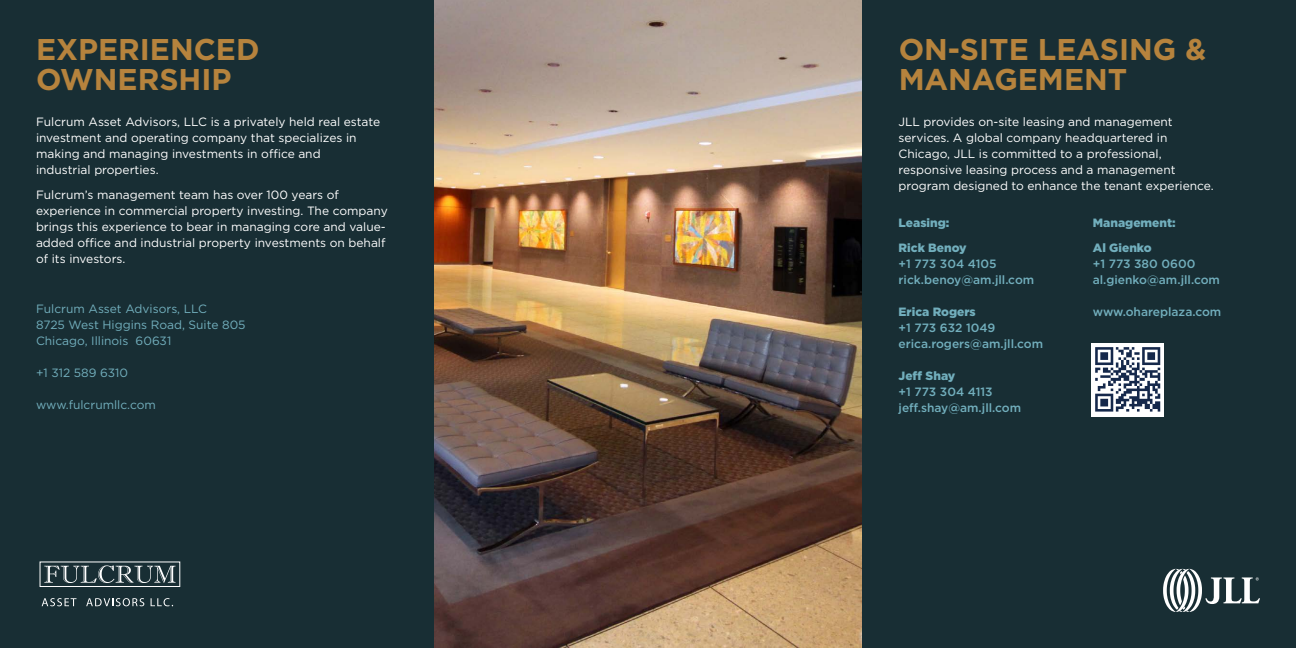
<style>
.page{position:relative;width:1296px;height:648px;background:#fff}
.page>*{position:absolute;margin:0;border:0;box-sizing:border-box;transform-origin:0 0}
.t1{font:700 30px/30px "Gotham";color:#b6833d}
.t2{font:12px/16px "Gotham";color:#fff}
.t3{font:500 12px/16px "Gotham";color:#72afbd}
.t4{font:12px/16px "Gotham";color:#72afbd}
.t5{font:900 12px/25px "Gotham";color:#72afbd}
</style>
<div class="page">
<img style="left:433px;top:0;width:430px;height:648px">
<div style="left:0;top:0;width:433px;height:648px;background:#182e34"></div>
<div style="left:40px;top:562px;width:140px;height:25px;border:1px solid #fff"></div>
<svg style="left:42px;top:598px;width:34px;height:8px"></svg>
<svg style="left:86px;top:598px;width:58px;height:8px"></svg>
<svg style="left:151px;top:598px;width:22px;height:8px"></svg>
<svg style="left:44px;top:565px;width:132px;height:18px"></svg>
<div style="left:863px;top:0;width:433px;height:648px;background:#182e34"></div>
<svg style="left:1163px;top:569px;width:97px;height:43px"></svg>
<img style="left:1092px;top:344px;width:71px;height:73px">
<h1 class="t1" style="left:36px;top:34px;width:225px">EXPERIENCED<br>OWNERSHIP</h1>
<p class="t2" style="left:36px;top:113px;width:346px">Fulcrum Asset Advisors, LLC is a privately held real estate investment and operating company that specializes in making and managing investments in office and<br>industrial properties.</p>
<p class="t2" style="left:36px;top:186px;width:353px">Fulcrum’s management team has over 100 years of experience in commercial property investing. The company brings this experience to bear in managing core and value&shy;added office and industrial property investments on behalf of its investors.</p>
<p class="t4" style="left:36px;top:300px;width:211px">Fulcrum Asset Advisors, LLC<br>8725 West Higgins Road, Suite 805<br>Chicago, Illinois 60631</p>
<p class="t4" style="left:36px;top:364px;width:93px">+1 312 589 6310</p>
<p class="t4" style="left:36px;top:396px;width:121px">www.fulcrumllc.com</p>
<h1 class="t1" style="left:899px;top:34px;width:309px">ON-SITE LEASING &amp;<br>MANAGEMENT</h1>
<p class="t2" style="left:899px;top:113px;width:317px">JLL provides on-site leasing and management services. A global company headquartered in Chicago, JLL is committed to a professional, responsive leasing process and a management program designed to enhance the tenant experience.</p>
<p class="t5" style="left:899px;top:210px;width:70px">Leasing:<br>Rick Benoy</p>
<p class="t3" style="left:899px;top:256px;width:137px">+1 773 304 4105 rick.benoy@am.jll.com</p>
<p class="t5" style="left:899px;top:299px;width:79px">Erica Rogers</p>
<p class="t3" style="left:899px;top:320px;width:146px">+1 773 632 1049 erica.rogers@am.jll.com</p>
<p class="t5" style="left:899px;top:363px;width:58px">Jeff Shay</p>
<p class="t3" style="left:899px;top:384px;width:124px">+1 773 304 4113 jeff.shay@am.jll.com</p>
<p class="t5" style="left:1093px;top:210px;width:84px">Management:<br>Al Gienko</p>
<p class="t3" style="left:1093px;top:256px;width:129px">+1 773 380 0600 al.gienko@am.jll.com</p>
<p class="t3" style="left:1093px;top:304px;width:130px">www.ohareplaza.com</p>
</div>
